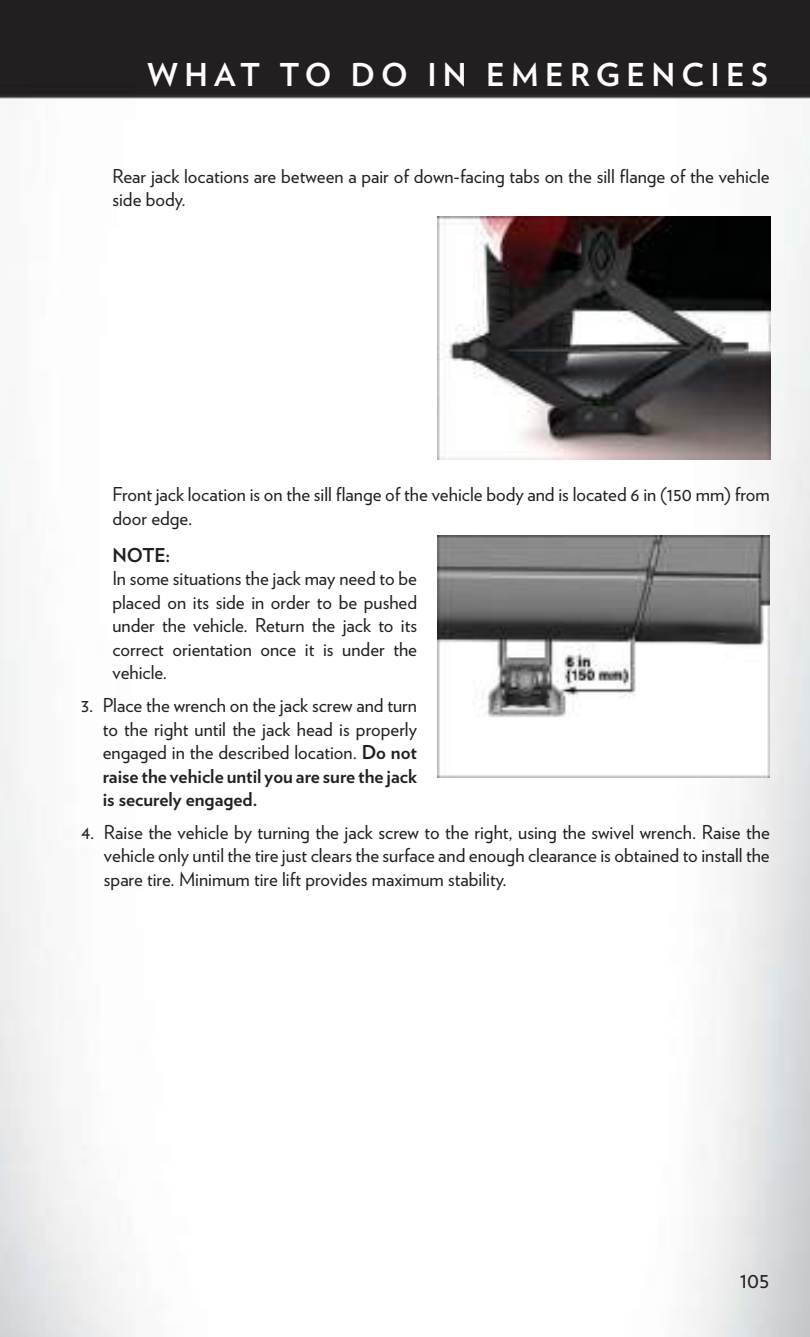
<style>
.page{position:relative;width:810px;height:1337px;background:#fff}
.page>*{position:absolute;margin:0;border:0;box-sizing:border-box;transform-origin:0 0}
.t1{font:700 31.5px "Verlag";letter-spacing:.2em;color:#fff}
.t2{font:22.5px "Verlag";color:#221f1f}
.t3{font:19.12px/23.6px "Verlag";color:#221f1f;text-align:justify}
.t4{font:700 19.12px "Verlag";color:#221f1f}
.s1{font-weight:700}
</style>
<div class="page">
<img style="left:0;top:0;width:810px;height:1336px">
<img style="left:437px;top:217px;width:334px;height:243px">
<img style="left:437px;top:535px;width:333px;height:242px">
<h1 class="t1" style="left:148px;top:63px;width:622px">WHAT TO DO IN EMERGENCIES</h1>
<p class="t3" style="left:112px;top:166px;width:659px">Rear jack locations are between a pair of down-facing tabs on the sill flange of the vehicle side body.</p>
<p class="t3" style="left:112px;top:484px;width:659px">Front jack location is on the sill flange of the vehicle body and is located 6 in (150 mm) from door edge.</p>
<p class="t4" style="left:112px;top:547px;width:59px">NOTE:</p>
<p class="t3" style="left:112px;top:568px;width:306px">In some situations the jack may need to be placed on its side in order to be pushed under the vehicle. Return the jack to its correct orientation once it is under the vehicle.</p>
<p class="t3" style="left:103px;top:695px;width:316px;text-indent:-22px">3. Place the wrench on the jack screw and turn to the right until the jack head is properly engaged in the described location. <span class="s1">Do not raise the vehicle until you are sure the jack is securely engaged.</span></p>
<p class="t3" style="left:104px;top:822px;width:667px;text-indent:-23px">4. Raise the vehicle by turning the jack screw to the right, using the swivel wrench. Raise the vehicle only until the tire just clears the surface and enough clearance is obtained to install the spare tire. Minimum tire lift provides maximum stability.</p>
<p class="t2" style="left:740px;top:1271px;width:31px">105</p>
</div>
